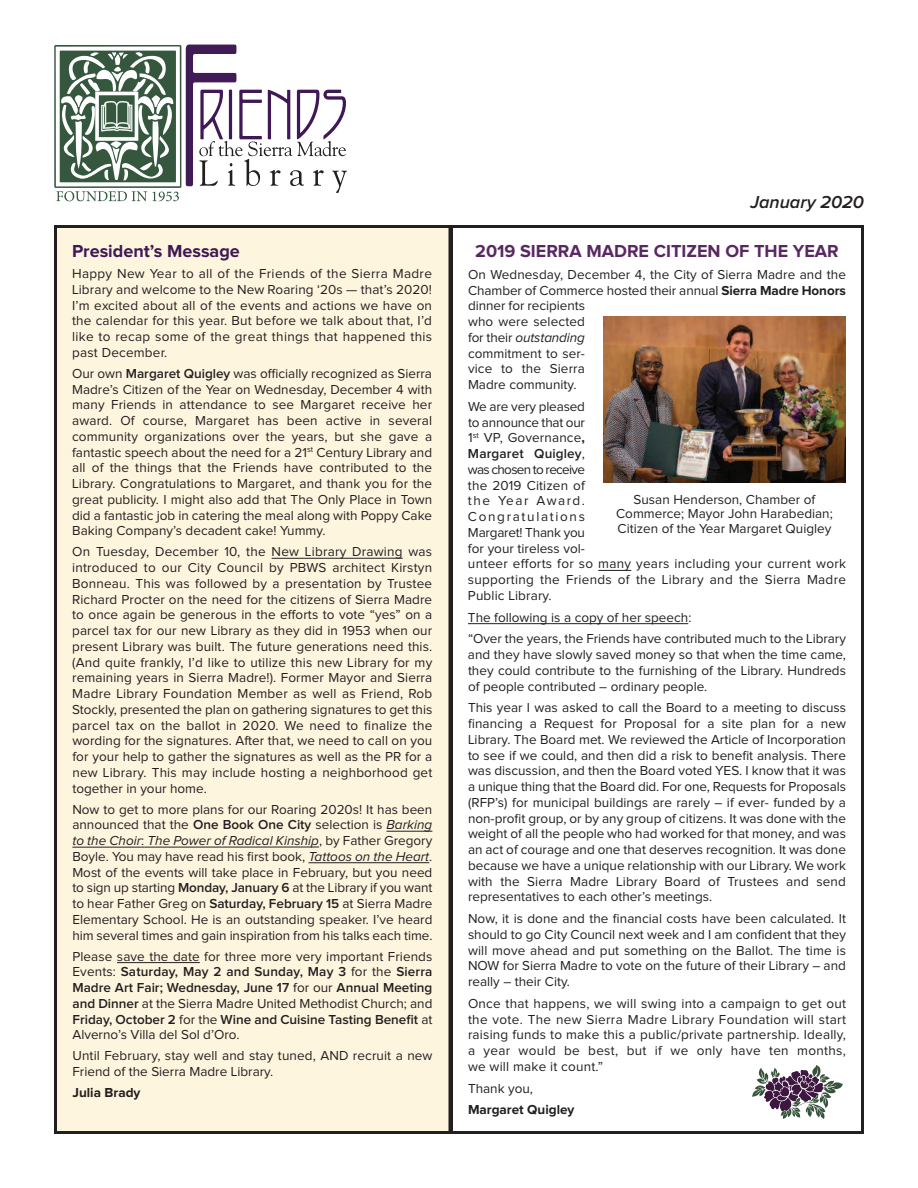
<style>
.page{position:relative;width:918px;height:1188px;background:#fff}
.page>*{position:absolute;margin:0;border:0;box-sizing:border-box;transform-origin:0 0}
.t1{font:700 18px "Proxima Nova";color:#592862}
.t2{font:700 18px "Proxima Nova";color:#3f1855}
.t3{font:italic 600 18px "Proxima Nova";color:#231f20}
.t4{font:13.5px/15.8px "Proxima Nova";color:#231f20;text-align:justify}
.t5{font:13.5px/15.8px "Proxima Nova";letter-spacing:.02em;color:#231f20}
.t6{font:700 13.5px "Proxima Nova";color:#231f20}
.s1{font-weight:600}
.s2{font-style:italic}
.s3{font-weight:700}
</style>
<div class="page">
<svg style="left:752px;top:1065px;width:91px;height:54px"></svg>
<div style="left:57px;top:228px;width:391px;height:903px;background:#fef5de"></div>
<div style="left:54px;top:225px;width:398px;height:909px;border:3px solid #231f20"></div>
<svg style="left:54px;top:45px;width:293px;height:156px"></svg>
<hr style="left:272px;top:558px;width:131px;height:1px;background:#231f20">
<hr style="left:386px;top:831px;width:46px;height:1px;background:#231f20">
<hr style="left:72px;top:847px;width:69px;height:1px;background:#231f20">
<hr style="left:144px;top:847px;width:175px;height:1px;background:#231f20">
<hr style="left:308px;top:862px;width:121px;height:1px;background:#231f20">
<hr style="left:117px;top:962px;width:83px;height:1px;background:#231f20">
<div style="left:450px;top:225px;width:414px;height:909px;border:3px solid #231f20"></div>
<hr style="left:598px;top:570px;width:33px;height:1px;background:#231f20">
<hr style="left:468px;top:623px;width:220px;height:1px;background:#231f20">
<img style="left:603px;top:316px;width:243px;height:167px">
<h1 class="t2" style="left:72px;top:245px;width:169px">President’s Message</h1>
<p class="t4" style="left:72px;top:267px;width:362px">Happy New Year to all of the Friends of the Sierra Madre Library and welcome to the New Roaring ‘20s — that’s 2020!<br>I’m excited about all of the events and actions we have on the calendar for this year. But before we talk about that, I’d like to recap some of the great things that happened this past December.</p>
<p class="t4" style="left:72px;top:367px;width:362px">Our own <span class="s1">Margaret Quigley</span> was officially recognized as Sierra Madre’s Citizen of the Year on Wednesday, December 4 with many Friends in attendance to see Margaret receive her award. Of course, Margaret has been active in several community organizations over the years, but she gave a fantastic speech about the need for a 21<sup>st</sup> Century Library and all of the things that the Friends have contributed to the Library. Congratulations to Margaret, and thank you for the great publicity. I might also add that The Only Place in Town did a fantastic job in catering the meal along with Poppy Cake Baking Company’s decadent cake! Yummy.</p>
<p class="t4" style="left:72px;top:545px;width:362px">On Tuesday, December 10, the New Library Drawing was introduced to our City Council by PBWS architect Kirstyn Bonneau. This was followed by a presentation by Trustee Richard Procter on the need for the citizens of Sierra Madre to once again be generous in the efforts to vote “yes” on a parcel tax for our new Library as they did in 1953 when our present Library was built. The future generations need this. (And quite frankly, I’d like to utilize this new Library for my remaining years in Sierra Madre!). Former Mayor and Sierra Madre Library Foundation Member as well as Friend, Rob Stockly, presented the plan on gathering signatures to get this parcel tax on the ballot in 2020. We need to finalize the wording for the signatures. After that, we need to call on you for your help to gather the signatures as well as the PR for a new Library. This may include hosting a neighborhood get together in your home.</p>
<p class="t4" style="left:72px;top:802px;width:362px">Now to get to more plans for our Roaring 2020s! It has been announced that the <span class="s1">One Book One City</span> selection is <span class="s2">Barking to the Choir</span>: <span class="s2">The Power of Radical Kinship</span>, by Father Gregory Boyle. You may have read his first book, <span class="s2">Tattoos on the Heart</span>.<br>Most of the events will take place in February, but you need to sign up starting <span class="s1">Monday, January 6</span> at the Library if you want to hear Father Greg on <span class="s1">Saturday, February 15</span> at Sierra Madre Elementary School. He is an outstanding speaker. I’ve heard him several times and gain inspiration from his talks each time.</p>
<p class="t4" style="left:72px;top:949px;width:362px">Please save the date for three more very important Friends Events: <span class="s1">Saturday, May 2 and Sunday, May 3</span> for the <span class="s1">Sierra Madre Art Fair; Wednesday, June 17</span> for our <span class="s1">Annual Meeting and Dinner</span> at the Sierra Madre United Methodist Church; and <span class="s1">Friday, October 2</span> for the <span class="s1">Wine and Cuisine Tasting Benefit</span> at Alverno’s Villa del Sol d’Oro.</p>
<p class="t4" style="left:73px;top:1049px;width:362px">Until February, stay well and stay tuned, AND recruit a new<br>Friend of the Sierra Madre Library.</p>
<p class="t6" style="left:73px;top:1088px;width:69px">Julia Brady</p>
<h1 class="t3" style="left:750px;top:196px;width:115px">January 2020</h1>
<h1 class="t1" style="left:475px;top:245px;width:365px">2019 SIERRA MADRE CITIZEN OF THE YEAR</h1>
<p class="t4" style="left:468px;top:268px;width:380px;text-align:left">On Wednesday, December 4, the City of Sierra Madre and the<br>Chamber of Commerce hosted their annual <span class="s3">Sierra Madre Honors </span>dinner for recipients<br>who were selected<br>for their <span class="s2">outstanding<br></span>commitment to ser-<br>vice to the Sierra<br>Madre community.</p>
<p class="t5" style="left:468px;top:400px;width:380px">We are very pleased<br>to announce that our<br>1<sup>st</sup> VP, Governance<span class="s3">,<br></span><span class="s1">Margaret Quigley</span>,<br>was chosen to receive<br>the 2019 Citizen of<br>the Year Award.<br>Congratulations<br>Margaret! Thank you<br>for your tireless vol-<br>unteer efforts for so many years including your current work supporting the Friends of the Library and the Sierra Madre<br>Public Library.</p>
<p class="t4" style="left:468px;top:608px;width:379px;line-height:21.8px">The following is a copy of her speech:<br>“Over the years, the Friends have contributed much to the Library</p>
<p class="t4" style="left:468px;top:648px;width:380px">and they have slowly saved money so that when the time came, they could contribute to the furnishing of the Library. Hundreds of people contributed – ordinary people.</p>
<p class="t4" style="left:468px;top:701px;width:380px">This year I was asked to call the Board to a meeting to discuss financing a Request for Proposal for a site plan for a new Library. The Board met. We reviewed the Article of Incorporation to see if we could, and then did a risk to benefit analysis. There was discussion, and then the Board voted YES. I know that it was a unique thing that the Board did. For one, Requests for Proposals (RFP’s) for municipal buildings are rarely – if ever- funded by a non-profit group, or by any group of citizens. It was done with the weight of all the people who had worked for that money, and was an act of courage and one that deserves recognition. It was done because we have a unique relationship with our Library. We work with the Sierra Madre Library Board of Trustees and send representatives to each other’s meetings.</p>
<p class="t4" style="left:468px;top:912px;width:380px">Now, it is done and the financial costs have been calculated. It should to go City Council next week and I am confident that they will move ahead and put something on the Ballot. The time is NOW for Sierra Madre to vote on the future of their Library – and really – their City.</p>
<p class="t4" style="left:468px;top:997px;width:380px">Once that happens, we will swing into a campaign to get out the vote. The new Sierra Madre Library Foundation will start raising funds to make this a public/private partnership. Ideally, a year would be best, but if we only have ten months, we will make it count.”</p>
<p class="t4" style="left:468px;top:1082px;width:67px">Thank you,</p>
<p class="t6" style="left:468px;top:1105px;width:108px">Margaret Quigley</p>
<p class="t4" style="left:616px;top:493px;width:218px;line-height:14.7px;text-align:center">Susan Henderson, Chamber of<br>Commerce; Mayor John Harabedian;<br>Citizen of the Year Margaret Quigley</p>
</div>
